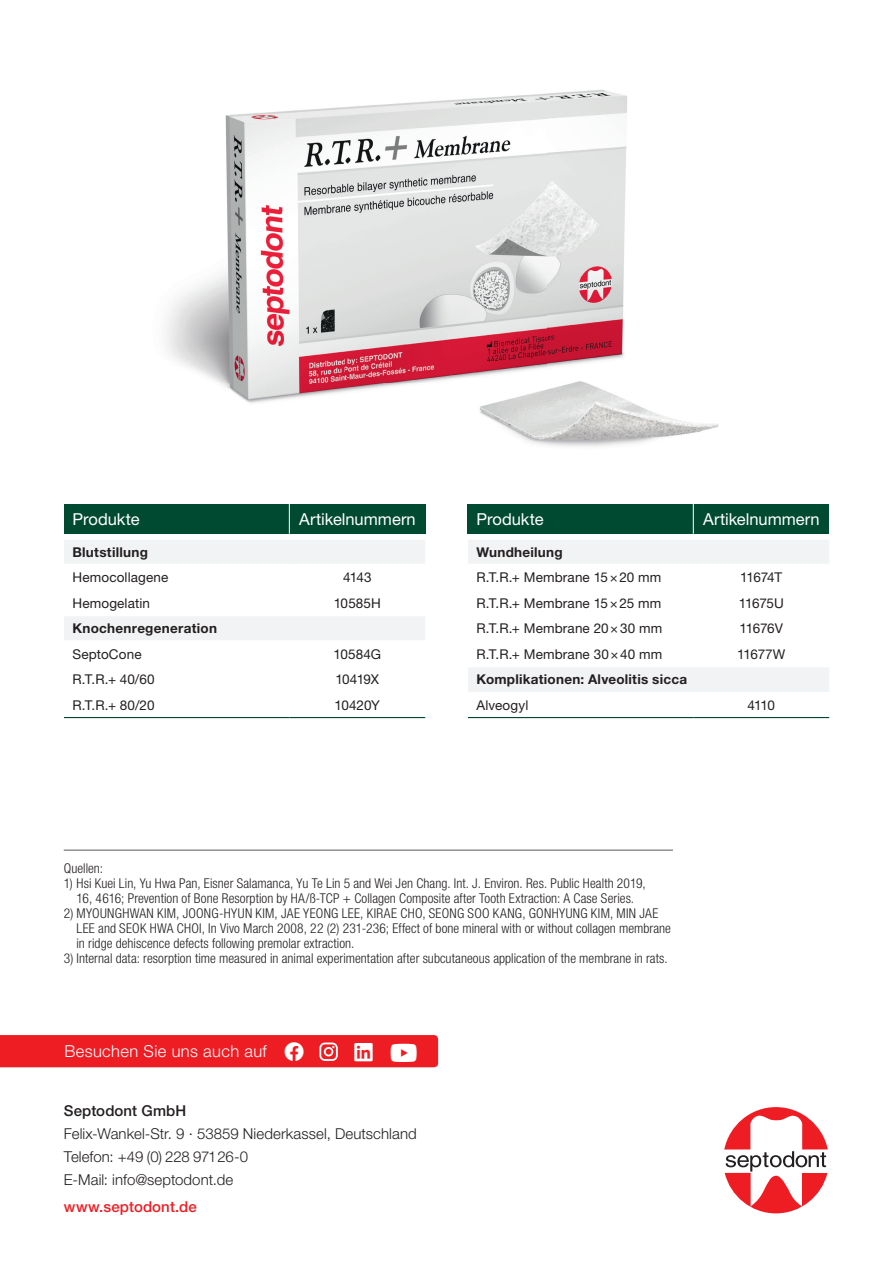
<style>
.page{position:relative;width:893px;height:1263px;background:#fff}
.page>*{position:absolute;margin:0;border:0;box-sizing:border-box;transform-origin:0 0}
.t1{font:16.5px "Helvetica Neue LT Std";color:#fff}
.t2{font:300 16.5px "Helvetica Neue LT Std";letter-spacing:.025em;color:#fff}
.t3{font:300 15px/22.8px "Helvetica Neue LT Std";letter-spacing:.005em;color:#231f20}
.t4{font:500 15px "Helvetica Neue LT Std";letter-spacing:.005em;color:#ee1d23}
.t5{font:500 15px "Helvetica Neue LT Std";letter-spacing:.005em;color:#231f20}
.t6{font:300 condensed 13.5px/15px "Helvetica Neue LT Std";letter-spacing:.005em;color:#231f20;text-align:center}
.t7{font:13.5px "Helvetica Neue LT Std";letter-spacing:.01em;color:#231f20}
.t8{font:700 13.5px "Helvetica Neue LT Std";letter-spacing:.02em;color:#231f20}
</style>
<div class="page">
<img style="left:165px;top:93px;width:383px;height:290px">
<img style="left:548px;top:89px;width:79px;height:278px">
<img style="left:221px;top:383px;width:192px;height:20px">
<svg style="left:724px;top:1107px;width:104px;height:106px"></svg>
<img style="left:651px;top:423px;width:68px;height:17px">
<img style="left:519px;top:436px;width:132px;height:11px">
<img style="left:451px;top:378px;width:249px;height:58px">
<div style="left:64px;top:504px;width:361px;height:30px;background:#004a31"></div>
<div style="left:468px;top:504px;width:361px;height:30px;background:#004a31"></div>
<svg style="left:64px;top:540px;width:361px;height:100px"></svg>
<hr style="left:64px;top:717px;width:225px;height:1px;background:#004a31">
<hr style="left:289px;top:717px;width:136px;height:1px;background:#004a31">
<svg style="left:468px;top:540px;width:361px;height:152px"></svg>
<hr style="left:468px;top:564px;width:225px;height:1px;background:#fff">
<hr style="left:693px;top:564px;width:136px;height:1px;background:#fff">
<hr style="left:468px;top:589px;width:225px;height:2px;background:#fff">
<hr style="left:694px;top:589px;width:135px;height:2px;background:#fff">
<hr style="left:468px;top:615px;width:225px;height:1px;background:#fff">
<hr style="left:694px;top:615px;width:135px;height:1px;background:#fff">
<hr style="left:468px;top:640px;width:225px;height:2px;background:#fff">
<hr style="left:694px;top:640px;width:135px;height:2px;background:#fff">
<hr style="left:468px;top:666px;width:225px;height:1px;background:#fff">
<hr style="left:693px;top:666px;width:136px;height:1px;background:#fff">
<svg style="left:693px;top:565px;width:1px;height:101px"></svg>
<hr style="left:468px;top:717px;width:225px;height:1px;background:#004a31">
<hr style="left:693px;top:717px;width:136px;height:1px;background:#004a31">
<hr style="left:289px;top:504px;width:1px;height:30px;background:#fff">
<hr style="left:693px;top:504px;width:1px;height:30px;background:#fff">
<hr style="left:64px;top:850px;width:609px;height:1px;background:#57585a">
<div style="left:0;top:1035px;width:438px;height:32px;background:#ee1d23"></div>
<p class="t1" style="left:72px;top:509px;width:69px">Produkte</p>
<p class="t1" style="left:299px;top:509px;width:118px">Artikelnummern</p>
<p class="t1" style="left:476px;top:509px;width:69px">Produkte</p>
<p class="t1" style="left:703px;top:509px;width:118px">Artikelnummern</p>
<p class="t8" style="left:72px;top:543px;width:77px">Blutstillung</p>
<p class="t7" style="left:72px;top:569px;width:97px">Hemocollagene</p>
<p class="t7" style="left:343px;top:569px;width:30px">4143</p>
<p class="t7" style="left:72px;top:595px;width:79px">Hemogelatin</p>
<p class="t7" style="left:334px;top:595px;width:49px">10585H</p>
<p class="t8" style="left:72px;top:620px;width:146px">Knochenregeneration</p>
<p class="t7" style="left:72px;top:646px;width:71px">SeptoCone</p>
<p class="t7" style="left:333px;top:646px;width:49px">10584G</p>
<p class="t7" style="left:72px;top:671px;width:84px">R.T.R.+ 40/60</p>
<p class="t7" style="left:335px;top:671px;width:45px">10419X</p>
<p class="t7" style="left:72px;top:697px;width:84px">R.T.R.+ 80/20</p>
<p class="t7" style="left:335px;top:697px;width:47px">10420Y</p>
<p class="t8" style="left:476px;top:543px;width:88px">Wundheilung</p>
<p class="t7" style="left:476px;top:569px;width:186px">R.T.R.+ Membrane 15 × 20 mm</p>
<p class="t7" style="left:740px;top:569px;width:43px">11674T</p>
<p class="t7" style="left:476px;top:595px;width:186px">R.T.R.+ Membrane 15 × 25 mm</p>
<p class="t7" style="left:739px;top:595px;width:46px">11675U</p>
<p class="t7" style="left:476px;top:620px;width:187px">R.T.R.+ Membrane 20 × 30 mm</p>
<p class="t7" style="left:739px;top:620px;width:45px">11676V</p>
<p class="t7" style="left:476px;top:646px;width:187px">R.T.R.+ Membrane 30 × 40 mm</p>
<p class="t7" style="left:737px;top:646px;width:50px">11677W</p>
<p class="t8" style="left:476px;top:671px;width:212px">Komplikationen: Alveolitis sicca</p>
<p class="t7" style="left:476px;top:697px;width:53px">Alveogyl</p>
<p class="t7" style="left:747px;top:697px;width:29px">4110</p>
<p class="t6" style="left:64px;top:860px;width:41px">Quellen:</p>
<p class="t6" style="left:64px;top:875px;width:583px">1) Hsi Kuei Lin, Yu Hwa Pan, Eisner Salamanca, Yu Te Lin 5 and Wei Jen Chang. Int. J. Environ. Res. Public Health 2019,<br>16, 4616; Prevention of Bone Resorption by HA/ß-TCP + Collagen Composite after Tooth Extraction: A Case Series.</p>
<p class="t6" style="left:77px;top:905px;width:596px;text-align:left;text-indent:-13px">2) MYOUNGHWAN KIM, JOONG-HYUN KIM, JAE YEONG LEE, KIRAE CHO, SEONG SOO KANG, GONHYUNG KIM, MIN JAE<br>LEE and SEOK HWA CHOI, In Vivo March 2008, 22 (2) 231-236; Effect of bone mineral with or without collagen membrane in ridge dehiscence defects following premolar extraction.</p>
<p class="t6" style="left:64px;top:950px;width:605px">3) Internal data: resorption time measured in animal experimentation after subcutaneous application of the membrane in rats.</p>
<p class="t2" style="left:64px;top:1041px;width:204px">Besuchen Sie uns auch auf</p>
<p class="t5" style="left:64px;top:1102px;width:124px">Septodont GmbH</p>
<p class="t3" style="left:64px;top:1122px;width:354px">Felix-Wankel-Str. 9 · 53859 Niederkassel, Deutschland<br>Telefon: +49 (0) 228 97126-0<br>E-Mail: info@septodont.de</p>
<p class="t4" style="left:64px;top:1198px;width:134px">www.septodont.de</p>
</div>
